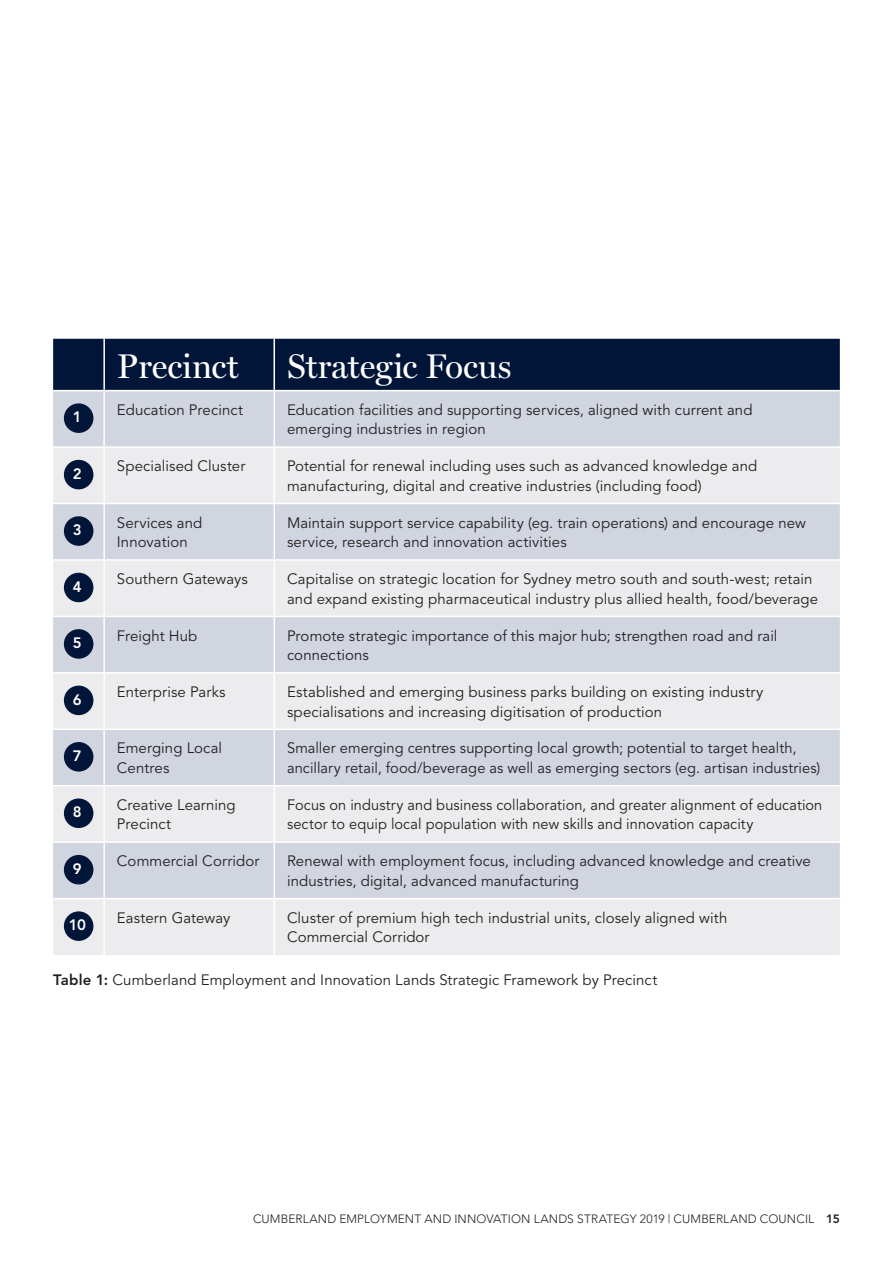
<style>
.page{position:relative;width:893px;height:1263px;background:#fff}
.page>*{position:absolute;margin:0;border:0;box-sizing:border-box;transform-origin:0 0}
.t1{font:34.5px "Miller Display";color:#fff}
.t2{font:15px/19.5px "Avenir";letter-spacing:.005em;color:#231f20}
.t3{font:800 15px "Avenir";color:#fff}
.t4{font:300 12px "Avenir";letter-spacing:.015em;color:#231f20}
.s1{font-weight:800}
</style>
<div class="page">
<div style="left:53px;top:339px;width:787px;height:51px;background:#001537"></div>
<div style="left:53px;top:391px;width:787px;height:55px;background:#d1d5e0"></div>
<svg style="left:53px;top:448px;width:787px;height:507px;background:#e0e1e7"></svg>
<hr style="left:53px;top:503px;width:51px;height:1px;background:#fff">
<hr style="left:104px;top:503px;width:170px;height:1px;background:#fff">
<hr style="left:274px;top:503px;width:566px;height:1px;background:#fff">
<hr style="left:53px;top:559px;width:51px;height:2px;background:#fff">
<hr style="left:104px;top:559px;width:170px;height:2px;background:#fff">
<hr style="left:274px;top:559px;width:566px;height:2px;background:#fff">
<hr style="left:53px;top:616px;width:51px;height:1px;background:#fff">
<hr style="left:104px;top:616px;width:170px;height:1px;background:#fff">
<hr style="left:274px;top:616px;width:566px;height:1px;background:#fff">
<hr style="left:53px;top:672px;width:51px;height:2px;background:#fff">
<hr style="left:104px;top:672px;width:170px;height:2px;background:#fff">
<hr style="left:274px;top:672px;width:566px;height:2px;background:#fff">
<hr style="left:53px;top:728px;width:51px;height:2px;background:#fff">
<hr style="left:104px;top:728px;width:170px;height:2px;background:#fff">
<hr style="left:274px;top:728px;width:566px;height:2px;background:#fff">
<hr style="left:53px;top:785px;width:51px;height:1px;background:#fff">
<hr style="left:104px;top:785px;width:170px;height:1px;background:#fff">
<hr style="left:274px;top:785px;width:566px;height:1px;background:#fff">
<hr style="left:53px;top:841px;width:51px;height:2px;background:#fff">
<hr style="left:104px;top:841px;width:170px;height:2px;background:#fff">
<hr style="left:274px;top:841px;width:566px;height:2px;background:#fff">
<hr style="left:53px;top:898px;width:51px;height:1px;background:#fff">
<hr style="left:104px;top:898px;width:170px;height:1px;background:#fff">
<hr style="left:274px;top:898px;width:566px;height:1px;background:#fff">
<hr style="left:103px;top:339px;width:2px;height:51px;background:#fff">
<hr style="left:103px;top:391px;width:2px;height:55px;background:#fff">
<hr style="left:103px;top:448px;width:2px;height:55px;background:#fff">
<hr style="left:103px;top:504px;width:2px;height:55px;background:#fff">
<hr style="left:103px;top:561px;width:2px;height:55px;background:#fff">
<hr style="left:103px;top:617px;width:2px;height:55px;background:#fff">
<hr style="left:103px;top:674px;width:2px;height:54px;background:#fff">
<hr style="left:103px;top:730px;width:2px;height:55px;background:#fff">
<hr style="left:103px;top:786px;width:2px;height:55px;background:#fff">
<hr style="left:103px;top:843px;width:2px;height:55px;background:#fff">
<hr style="left:103px;top:899px;width:2px;height:56px;background:#fff">
<hr style="left:274px;top:339px;width:1px;height:51px;background:#fff">
<hr style="left:274px;top:391px;width:1px;height:55px;background:#fff">
<hr style="left:274px;top:448px;width:1px;height:55px;background:#fff">
<hr style="left:274px;top:504px;width:1px;height:55px;background:#fff">
<hr style="left:274px;top:561px;width:1px;height:55px;background:#fff">
<hr style="left:274px;top:617px;width:1px;height:55px;background:#fff">
<hr style="left:274px;top:674px;width:1px;height:54px;background:#fff">
<hr style="left:274px;top:730px;width:1px;height:55px;background:#fff">
<hr style="left:274px;top:786px;width:1px;height:55px;background:#fff">
<hr style="left:274px;top:843px;width:1px;height:55px;background:#fff">
<hr style="left:274px;top:899px;width:1px;height:56px;background:#fff">
<div style="left:64px;top:403px;width:29px;height:30px;background:#001537;border-radius:50%"></div>
<div style="left:64px;top:460px;width:29px;height:29px;background:#001537;border-radius:50%"></div>
<div style="left:64px;top:516px;width:29px;height:30px;background:#001537;border-radius:50%"></div>
<div style="left:64px;top:573px;width:29px;height:29px;background:#001537;border-radius:50%"></div>
<div style="left:64px;top:629px;width:29px;height:30px;background:#001537;border-radius:50%"></div>
<div style="left:64px;top:686px;width:29px;height:29px;background:#001537;border-radius:50%"></div>
<div style="left:64px;top:742px;width:29px;height:29px;background:#001537;border-radius:50%"></div>
<div style="left:64px;top:798px;width:29px;height:30px;background:#001537;border-radius:50%"></div>
<div style="left:64px;top:855px;width:29px;height:29px;background:#001537;border-radius:50%"></div>
<div style="left:64px;top:911px;width:29px;height:30px;background:#001537;border-radius:50%"></div>
<p class="t3" style="left:73px;top:408px;width:10px">1</p>
<h1 class="t1" style="left:117px;top:346px;width:123px">Precinct</h1>
<h1 class="t1" style="left:287px;top:346px;width:226px">Strategic Focus</h1>
<p class="t2" style="left:117px;top:400px;width:128px">Education Precinct</p>
<p class="t2" style="left:287px;top:400px;width:467px">Education facilities and supporting services, aligned with current and emerging industries in region</p>
<p class="t3" style="left:73px;top:465px;width:10px">2</p>
<p class="t2" style="left:117px;top:457px;width:130px">Specialised Cluster</p>
<p class="t2" style="left:287px;top:457px;width:472px">Potential for renewal including uses such as advanced knowledge and manufacturing, digital and creative industries (including food)</p>
<p class="t3" style="left:73px;top:521px;width:10px">3</p>
<p class="t2" style="left:117px;top:513px;width:87px">Services and<br>Innovation</p>
<p class="t2" style="left:287px;top:513px;width:520px">Maintain support service capability (eg. train operations) and encourage new service, research and innovation activities</p>
<p class="t3" style="left:73px;top:578px;width:10px">4</p>
<p class="t2" style="left:117px;top:570px;width:132px">Southern Gateways</p>
<p class="t2" style="left:287px;top:570px;width:533px">Capitalise on strategic location for Sydney metro south and south-west; retain and expand existing pharmaceutical industry plus allied health, food/beverage</p>
<p class="t3" style="left:73px;top:634px;width:10px">5</p>
<p class="t2" style="left:117px;top:626px;width:82px">Freight Hub</p>
<p class="t2" style="left:287px;top:626px;width:492px">Promote strategic importance of this major hub; strengthen road and rail connections</p>
<p class="t3" style="left:73px;top:690px;width:10px">6</p>
<p class="t2" style="left:117px;top:682px;width:110px">Enterprise Parks</p>
<p class="t2" style="left:287px;top:682px;width:478px">Established and emerging business parks building on existing industry specialisations and increasing digitisation of production</p>
<p class="t3" style="left:73px;top:747px;width:10px">7</p>
<p class="t2" style="left:117px;top:739px;width:107px">Emerging Local<br>Centres</p>
<p class="t2" style="left:287px;top:739px;width:535px">Smaller emerging centres supporting local growth; potential to target health, ancillary retail, food/beverage as well as emerging sectors (eg. artisan industries)</p>
<p class="t3" style="left:73px;top:803px;width:10px">8</p>
<p class="t2" style="left:117px;top:795px;width:120px">Creative Learning<br>Precinct</p>
<p class="t2" style="left:287px;top:795px;width:537px">Focus on industry and business collaboration, and greater alignment of education sector to equip local population with new skills and innovation capacity</p>
<p class="t3" style="left:73px;top:860px;width:10px">9</p>
<p class="t2" style="left:117px;top:852px;width:144px">Commercial Corridor</p>
<p class="t2" style="left:287px;top:852px;width:525px">Renewal with employment focus, including advanced knowledge and creative industries, digital, advanced manufacturing</p>
<p class="t3" style="left:69px;top:916px;width:19px">10</p>
<p class="t2" style="left:117px;top:908px;width:115px">Eastern Gateway</p>
<p class="t2" style="left:287px;top:908px;width:442px">Cluster of premium high tech industrial units, closely aligned with<br>Commercial Corridor</p>
<p class="t2" style="left:53px;top:971px;width:606px"><span class="s1">Table 1:</span> Cumberland Employment and Innovation Lands Strategic Framework by Precinct</p>
<p class="t4" style="left:253px;top:1211px;width:588px">CUMBERLAND EMPLOYMENT AND INNOVATION LANDS STRATEGY 2019 | CUMBERLAND COUNCIL <span class="s1">15</span></p>
</div>
